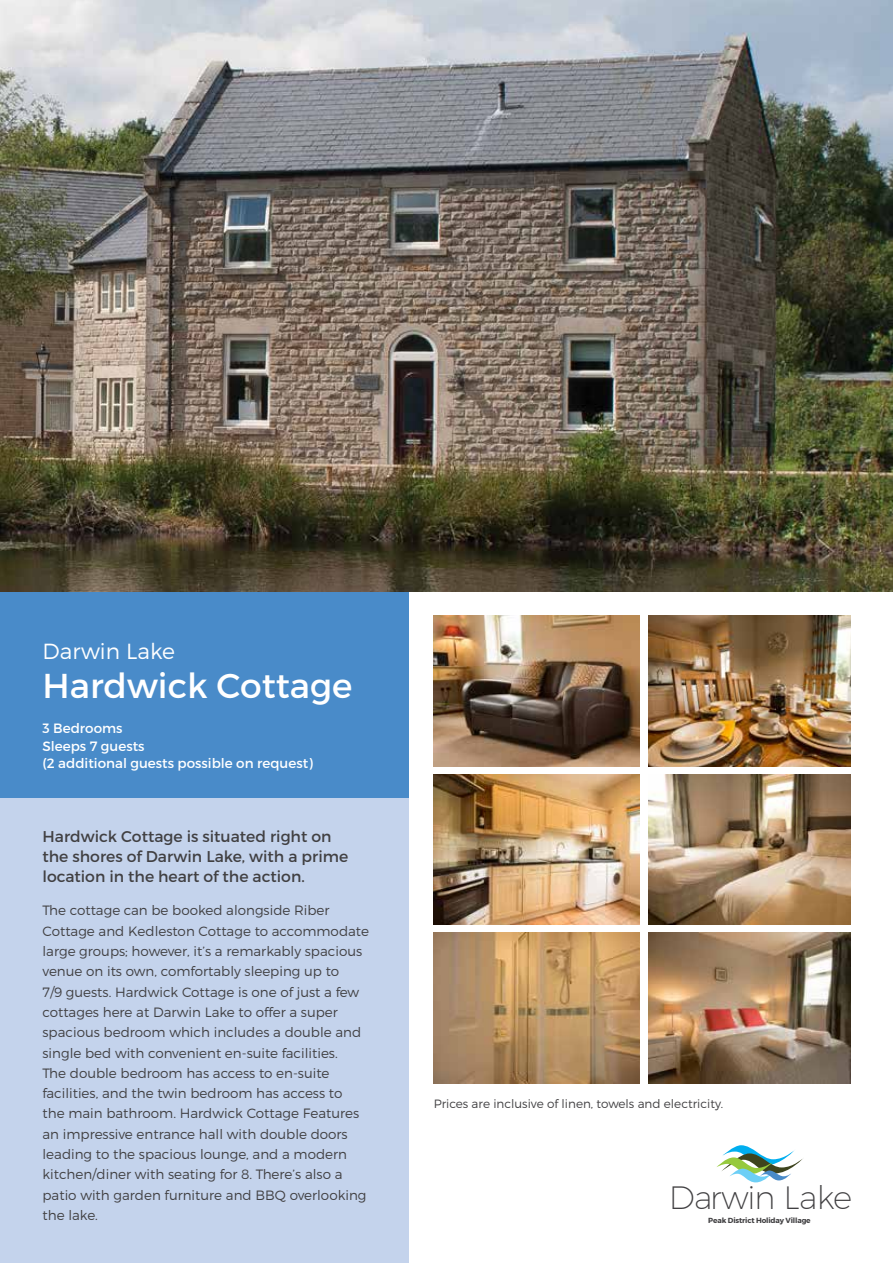
<style>
.page{position:relative;width:893px;height:1263px;background:#fff}
.page>*{position:absolute;margin:0;border:0;box-sizing:border-box;transform-origin:0 0}
.t1{font:34.5px "Montserrat";color:#fff}
.t2{font:200 32.4px "Montserrat";letter-spacing:-.03em;color:#414042}
.t3{font:300 21.9px "Montserrat";color:#fff}
.t4{font:15.6px/20.2px "Montserrat";color:#414042}
.t5{font:300 13.5px/20.2px "Montserrat";color:#414042}
.t6{font:13.5px/18px "Montserrat";color:#fff}
.t7{font:300 12px "Montserrat";color:#414042}
.t8{font:700 7.35px "Montserrat";letter-spacing:-.02em;color:#414042}
</style>
<div class="page">
<div style="left:0;top:591px;width:408px;height:536px;background:#498bc9"></div>
<div style="left:0;top:799px;width:408px;height:464px;background:#c4d3ec"></div>
<img style="left:434px;top:616px;width:206px;height:151px">
<img style="left:649px;top:616px;width:201px;height:150px">
<img style="left:434px;top:774px;width:206px;height:151px">
<img style="left:434px;top:932px;width:206px;height:151px">
<img style="left:649px;top:774px;width:201px;height:151px">
<img style="left:649px;top:932px;width:201px;height:151px">
<img style="left:0;top:0;width:893px;height:591px">
<svg style="left:717px;top:1145px;width:86px;height:37px"></svg>
<h3 class="t3" style="left:43px;top:637px;width:134px">Darwin Lake</h3>
<h1 class="t1" style="left:43px;top:664px;width:311px">Hardwick Cottage</h1>
<p class="t6" style="left:43px;top:719px;width:104px">3 Bedrooms<br>Sleeps 7 guests</p>
<p class="t6" style="left:43px;top:754px;width:272px">(2 additional guests possible on request)</p>
<p class="t4" style="left:43px;top:826px;width:307px">Hardwick Cottage is situated right on the shores of Darwin Lake, with a prime location in the heart of the action.</p>
<p class="t5" style="left:43px;top:900px;width:328px">The cottage can be booked alongside Riber Cottage and Kedleston Cottage to accommodate large groups; however, it’s a remarkably spacious venue on its own, comfortably sleeping up to<br>7/9 guests. Hardwick Cottage is one of just a few cottages here at Darwin Lake to offer a super spacious bedroom which includes a double and single bed with convenient en-suite facilities.<br>The double bedroom has access to en-suite facilities, and the twin bedroom has access to<br>the main bathroom. Hardwick Cottage Features an impressive entrance hall with double doors leading to the spacious lounge, and a modern kitchen/diner with seating for 8. There’s also a patio with garden furniture and BBQ overlooking the lake.</p>
<p class="t7" style="left:434px;top:1096px;width:291px">Prices are inclusive of linen, towels and electricity.</p>
<h2 class="t2" style="left:669px;top:1178px;width:185px">Darwin Lake</h2>
<p class="t8" style="left:708px;top:1215px;width:104px">Peak District Holiday Village</p>
</div>
